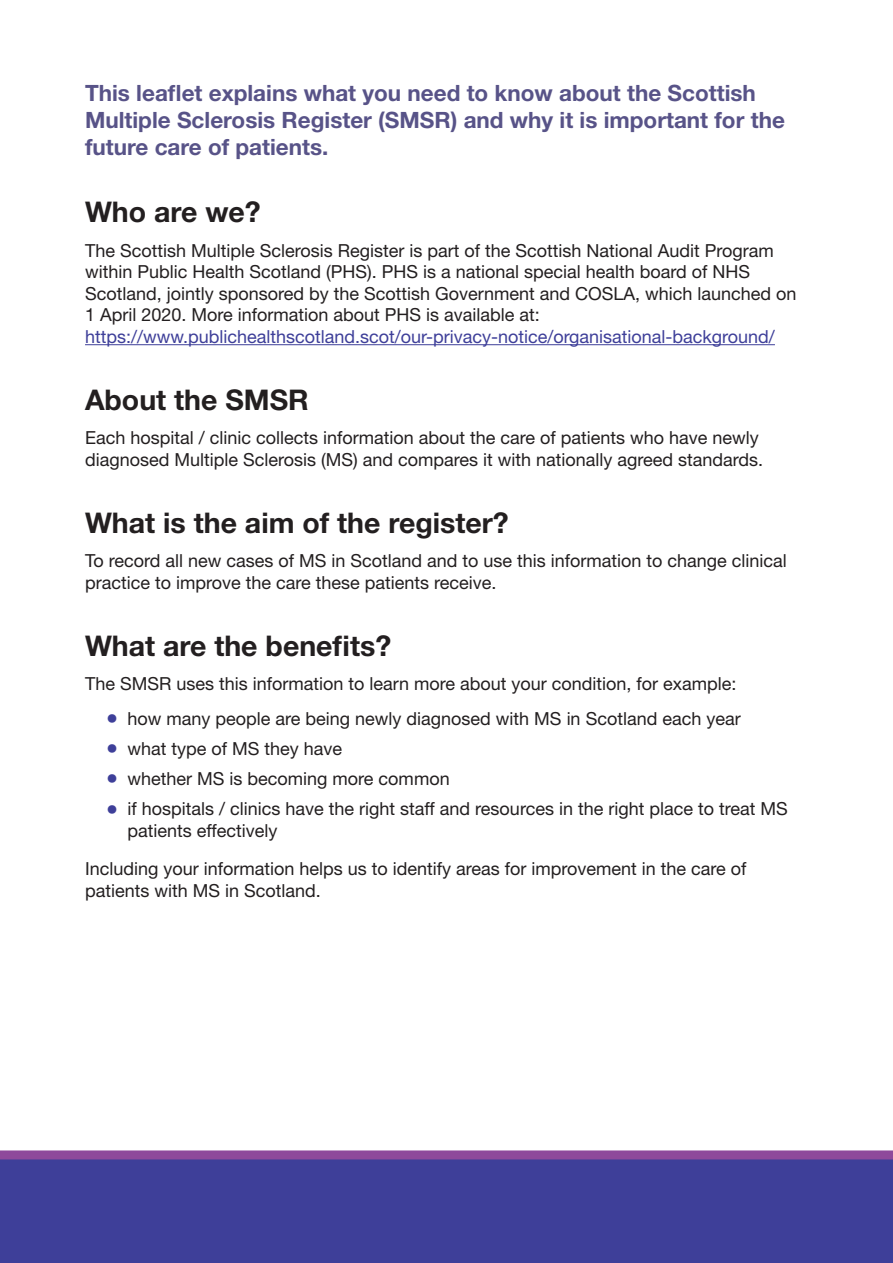
<style>
.page{position:relative;width:893px;height:1263px;background:#fff}
.page>*{position:absolute;margin:0;border:0;box-sizing:border-box;transform-origin:0 0}
.heading_1{font:700 28.5px "Helvetica Neue LT Std";color:#231f20}
.heading_2{font:700 22.5px/27px "Helvetica Neue LT Std";color:#585388}
.body{font:18px/21.6px "Helvetica Neue LT Std";color:#231f20}
.s1{color:#3e3f99}
.s2{font-size:24px;color:#3e3f99}
</style>
<div class="page">
<div style="left:0;top:1157px;width:893px;height:106px;background:#3e3f99"></div>
<div style="left:0;top:1150px;width:893px;height:9px;background:#8e499b"></div>
<hr style="left:85px;top:344px;width:690px;height:1px;background:#3e3f99">
<h2 class="heading_2" style="left:85px;top:79px;width:701px">This leaflet explains what you need to know about the Scottish<br>Multiple Sclerosis Register (SMSR) and why it is important for the future care of patients.</h2>
<h1 class="heading_1" style="left:85px;top:194px;width:177px">Who are we?</h1>
<p class="body" style="left:85px;top:239px;width:713px">The Scottish Multiple Sclerosis Register is part of the Scottish National Audit Program within Public Health Scotland (PHS). PHS is a national special health board of NHS Scotland, jointly sponsored by the Scottish Government and COSLA, which launched on 1 April 2020. More information about PHS is available at: <span class="s1">https://www.publichealthscotland.scot/our-privacy-notice/organisational-background/</span></p>
<h1 class="heading_1" style="left:85px;top:382px;width:225px">About the SMSR</h1>
<p class="body" style="left:85px;top:427px;width:680px">Each hospital / clinic collects information about the care of patients who have newly diagnosed Multiple Sclerosis (MS) and compares it with nationally agreed standards.</p>
<h1 class="heading_1" style="left:85px;top:505px;width:425px">What is the aim of the register?</h1>
<p class="body" style="left:85px;top:550px;width:703px">To record all new cases of MS in Scotland and to use this information to change clinical practice to improve the care these patients receive.</p>
<h1 class="heading_1" style="left:85px;top:628px;width:308px">What are the benefits?</h1>
<p class="body" style="left:85px;top:673px;width:653px">The SMSR uses this information to learn more about your condition, for example:</p>
<p class="body" style="left:106px;top:707px;width:636px"><span class="s2">•</span> how many people are being newly diagnosed with MS in Scotland each year</p>
<p class="body" style="left:106px;top:737px;width:237px"><span class="s2">•</span> what type of MS they have</p>
<p class="body" style="left:106px;top:767px;width:345px"><span class="s2">•</span> whether MS is becoming more common</p>
<p class="body" style="left:128px;top:797px;width:662px;text-indent:-21px"><span class="s2">•</span> if hospitals / clinics have the right staff and resources in the right place to treat MS patients effectively</p>
<p class="body" style="left:85px;top:858px;width:663px">Including your information helps us to identify areas for improvement in the care of patients with MS in Scotland.</p>
</div>
